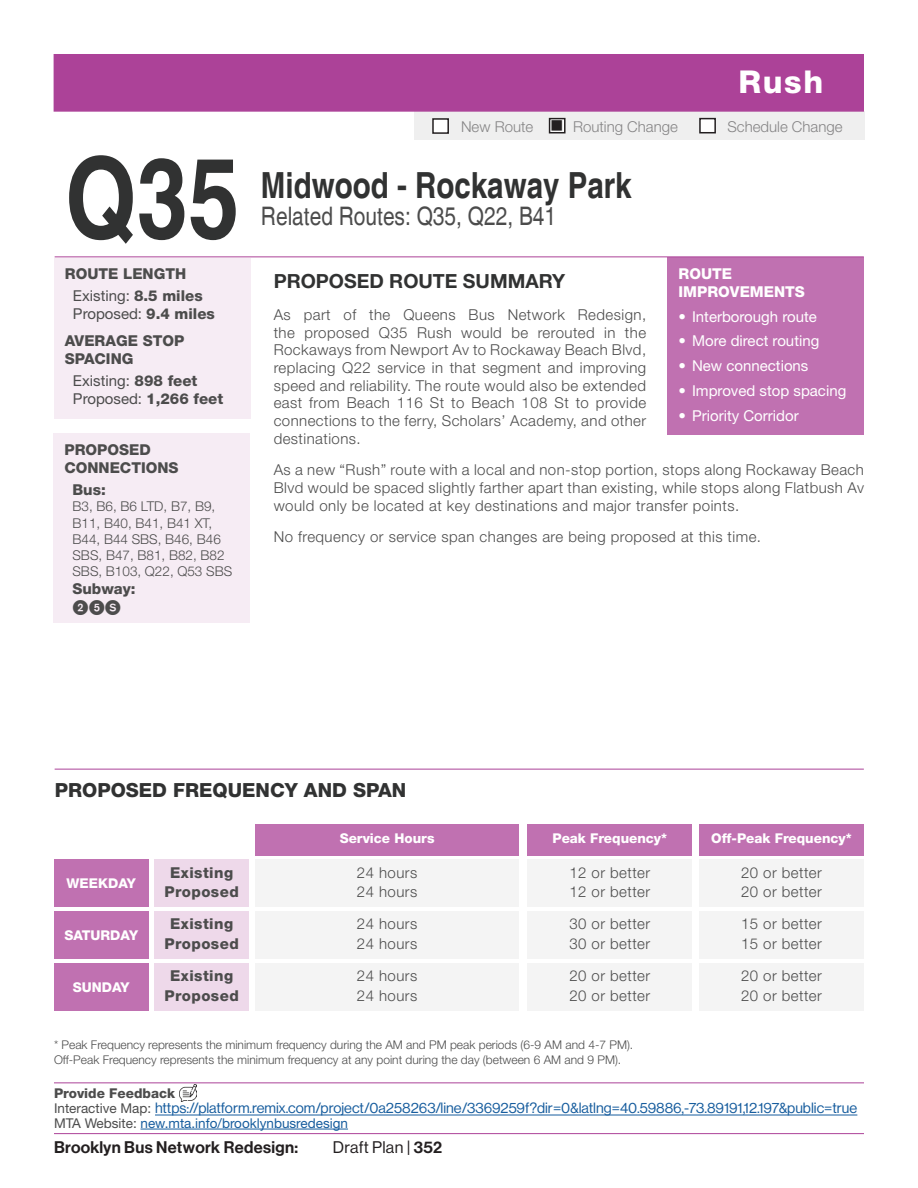
<style>
.page{position:relative;width:918px;height:1188px;background:#fff}
.page>*{position:absolute;margin:0;border:0;box-sizing:border-box;transform-origin:0 0}
.t1{font:700 condensed 112.5px "Helvetica";color:#313232}
.t2{font:700 condensed 36px "Helvetica";color:#313232}
.t3{font:800 31.5px "Helvetica Neue LT Std";color:#fff}
.t4{font:condensed 25.5px "Helvetica";color:#4c4c4c}
.t5{font:800 19.5px "Helvetica Neue LT Std";color:#313232}
.t6{font:700 19.5px "Helvetica Neue LT Std";color:#313232}
.t7{font:16.5px "N Haas Grotesk DS Pro 65 Md";letter-spacing:.02em;color:#231f20}
.t8{font:16.5px "N Haas Grotesk DS Pro 55 Rg";letter-spacing:.015em;color:#231f20}
.t9{font:300 15px/17.7px "Helvetica Neue LT Std";letter-spacing:.03em;color:#4c4c4c;text-align:justify}
.t10{font:800 15px/22.4px "Helvetica Neue LT Std";color:#4c4c4c}
.t11{font:15px "Helvetica Neue LT Std";color:#fff}
.t12{font:800 15px "Helvetica Neue LT Std";letter-spacing:.03em;color:#4c4c4c}
.t13{font:300 15px "Helvetica Neue LT Std";color:#868586}
.t14{font:15px "Helvetica Neue LT Std";color:#4c4c4c}
.t15{font:800 15px/18px "Helvetica Neue LT Std";color:#fff}
.t16{font:14.7px "N Haas Grotesk DS Pro 55 Rg";color:#175d9e}
.t17{font:300 13.5px/16.2px "Helvetica Neue LT Std";color:#4c4c4c}
.t18{font:800 13.5px "Helvetica Neue LT Std";color:#fff}
.t19{font:13.5px "Helvetica Neue LT Std";color:#175d9e}
.t20{font:800 13.5px "Helvetica Neue LT Std";color:#4c4c4c}
.t21{font:300 12px/14.4px "Helvetica Neue LT Std";color:#4c4c4c}
.s1{font-weight:400}
.s2{font-weight:800}
.s3{color:#231f20}
.s4{font-family:"Helvetica Neue LT Std";font-size:13.5px;color:#4c4c4c}
.s5{color:#4c4c4c}
.s6{font-family:"N Haas Grotesk DS Pro 65 Md"}
</style>
<div class="page">
<div style="left:414px;top:112px;width:450px;height:28px;background:#efefef"></div>
<div style="left:433px;top:119px;width:15px;height:14px;background:#fff"></div>
<div style="left:432px;top:118px;width:17px;height:16px;border:2px solid #231f20"></div>
<div style="left:550px;top:119px;width:15px;height:14px;background:#fff"></div>
<div style="left:549px;top:118px;width:17px;height:15px;border:2px solid #231f20"></div>
<div style="left:700px;top:119px;width:15px;height:14px;background:#fff"></div>
<div style="left:699px;top:118px;width:17px;height:15px;border:2px solid #231f20"></div>
<div style="left:54px;top:54px;width:810px;height:58px;background:#ac4298;border:2px solid #ac4298"></div>
<hr style="left:55px;top:769px;width:809px;height:1px;background:#ac4298">
<hr style="left:55px;top:256px;width:809px;height:1px;background:#ac4298">
<hr style="left:54px;top:1082px;width:810px;height:1px;background:#ac4298">
<div style="left:54px;top:258px;width:196px;height:160px;background:#f6ecf4"></div>
<div style="left:668px;top:257px;width:196px;height:178px;background:#c071b1"></div>
<div style="left:54px;top:433px;width:196px;height:190px;background:#f6ecf4"></div>
<div style="left:54px;top:860px;width:94px;height:47px;background:#c071b1"></div>
<div style="left:154px;top:860px;width:95px;height:47px;background:#eed9ea"></div>
<div style="left:527px;top:860px;width:165px;height:47px;background:#f4f4f4"></div>
<div style="left:699px;top:860px;width:165px;height:47px;background:#f4f4f4"></div>
<div style="left:255px;top:860px;width:264px;height:47px;background:#f4f4f4"></div>
<div style="left:154px;top:912px;width:95px;height:47px;background:#eed9ea"></div>
<div style="left:527px;top:912px;width:165px;height:47px;background:#f4f4f4"></div>
<div style="left:699px;top:912px;width:165px;height:47px;background:#f4f4f4"></div>
<div style="left:255px;top:912px;width:264px;height:47px;background:#f4f4f4"></div>
<div style="left:154px;top:963px;width:95px;height:48px;background:#eed9ea"></div>
<div style="left:527px;top:963px;width:165px;height:48px;background:#f4f4f4"></div>
<div style="left:699px;top:963px;width:165px;height:48px;background:#f4f4f4"></div>
<div style="left:255px;top:963px;width:264px;height:48px;background:#f4f4f4"></div>
<div style="left:54px;top:912px;width:94px;height:47px;background:#c071b1"></div>
<div style="left:54px;top:963px;width:94px;height:48px;background:#c071b1"></div>
<div style="left:527px;top:824px;width:165px;height:32px;background:#c071b1"></div>
<div style="left:699px;top:824px;width:165px;height:32px;background:#c071b1"></div>
<div style="left:255px;top:824px;width:264px;height:32px;background:#c071b1"></div>
<hr style="left:54px;top:1133px;width:810px;height:1px;background:#ac4298">
<img style="left:179px;top:1085px;width:17px;height:16px">
<hr style="left:155px;top:1115px;width:702px;height:1px;background:#175d9e">
<hr style="left:141px;top:1129px;width:207px;height:1px;background:#175d9e">
<h3 class="t3" style="left:739px;top:63px;width:86px">Rush</h3>
<h1 class="t1" style="left:65px;top:131px;width:176px">Q35</h1>
<p class="t10" style="left:73px;top:263px;width:131px;text-indent:-8px">ROUTE LENGTH<br><span class="s1">Existing:</span> 8.5 miles</p>
<p class="t10" style="left:65px;top:301px;width:152px;line-height:26.7px;text-indent:8px"><span class="s1">Proposed:</span> 9.4 miles<br>AVERAGE STOP</p>
<p class="t10" style="left:73px;top:348px;width:126px;text-indent:-8px">SPACING<br><span class="s1">Existing:</span> 898 feet</p>
<p class="t14" style="left:73px;top:390px;width:152px">Proposed: <span class="s2">1,266 feet</span></p>
<p class="t10" style="left:64px;top:441px;width:116px;line-height:18px">PROPOSED<br>CONNECTIONS</p>
<p class="t10" style="left:72px;top:479px;width:35px">Bus:</p>
<p class="t17" style="left:72px;top:498px;width:161px">B3, B6, B6 LTD, B7, B9,<br>B11, B40, B41, B41 XT,<br>B44, B44 SBS, B46, B46<br>SBS, B47, B81, B82, B82<br>SBS, B103, Q22, Q53 SBS</p>
<p class="t10" style="left:72px;top:578px;width:65px">Subway:</p>
<p class="t13" style="left:461px;top:117px;width:218px">New Route <span class="s3">■</span> Routing Change</p>
<p class="t13" style="left:728px;top:118px;width:117px">Schedule Change</p>
<h2 class="t2" style="left:261px;top:163px;width:372px">Midwood - Rockaway Park</h2>
<h3 class="t4" style="left:261px;top:201px;width:297px">Related Routes: Q35, Q22, B41</h3>
<p class="t15" style="left:679px;top:265px;width:128px">ROUTE<br>IMPROVEMENTS</p>
<p class="t11" style="left:679px;top:307px;width:140px">• Interborough route</p>
<p class="t11" style="left:679px;top:332px;width:142px">• More direct routing</p>
<p class="t11" style="left:679px;top:357px;width:131px">• New connections</p>
<p class="t11" style="left:679px;top:382px;width:169px">• Improved stop spacing</p>
<p class="t11" style="left:679px;top:406px;width:122px">• Priority Corridor</p>
<h3 class="t6" style="left:274px;top:269px;width:293px">PROPOSED ROUTE SUMMARY</h3>
<p class="t9" style="left:274px;top:306px;width:374px">As part of the Queens Bus Network Redesign, the proposed Q35 Rush would be rerouted in the Rockaways from Newport Av to Rockaway Beach Blvd, replacing Q22 service in that segment and improving speed and reliability. The route would also be extended east from Beach 116 St to Beach 108 St to provide connections to the ferry, Scholars’ Academy, and other destinations.</p>
<p class="t9" style="left:274px;top:461px;width:592px">As a new “Rush” route with a local and non-stop portion, stops along Rockaway Beach Blvd would be spaced slightly farther apart than existing, while stops along Flatbush Av would only be located at key destinations and major transfer points.</p>
<p class="t9" style="left:274px;top:528px;width:489px">No frequency or service span changes are being proposed at this time.</p>
<h3 class="t5" style="left:55px;top:778px;width:353px">PROPOSED FREQUENCY AND SPAN</h3>
<p class="t18" style="left:67px;top:875px;width:71px">WEEKDAY</p>
<p class="t18" style="left:64px;top:927px;width:75px">SATURDAY</p>
<p class="t18" style="left:73px;top:979px;width:58px">SUNDAY</p>
<p class="t18" style="left:340px;top:830px;width:96px">Service Hours</p>
<p class="t18" style="left:552px;top:830px;width:116px">Peak Frequency*</p>
<p class="t18" style="left:711px;top:830px;width:142px">Off-Peak Frequency*</p>
<p class="t12" style="left:170px;top:863px;width:65px">Existing</p>
<p class="t9" style="left:357px;top:863px;width:62px">24 hours</p>
<p class="t9" style="left:569px;top:863px;width:82px">12 or better</p>
<p class="t9" style="left:741px;top:863px;width:82px">20 or better</p>
<p class="t12" style="left:170px;top:915px;width:65px">Existing</p>
<p class="t9" style="left:357px;top:915px;width:62px">24 hours</p>
<p class="t9" style="left:569px;top:915px;width:82px">30 or better</p>
<p class="t9" style="left:741px;top:915px;width:82px">15 or better</p>
<p class="t12" style="left:170px;top:967px;width:65px">Existing</p>
<p class="t9" style="left:357px;top:967px;width:62px">24 hours</p>
<p class="t9" style="left:569px;top:967px;width:82px">20 or better</p>
<p class="t9" style="left:741px;top:967px;width:82px">20 or better</p>
<p class="t12" style="left:165px;top:883px;width:76px">Proposed</p>
<p class="t9" style="left:357px;top:883px;width:62px">24 hours</p>
<p class="t9" style="left:569px;top:883px;width:82px">12 or better</p>
<p class="t9" style="left:741px;top:883px;width:82px">20 or better</p>
<p class="t12" style="left:165px;top:935px;width:76px">Proposed</p>
<p class="t9" style="left:357px;top:934px;width:62px">24 hours</p>
<p class="t9" style="left:569px;top:934px;width:82px">30 or better</p>
<p class="t9" style="left:741px;top:934px;width:82px">15 or better</p>
<p class="t12" style="left:165px;top:986px;width:76px">Proposed</p>
<p class="t9" style="left:357px;top:986px;width:62px">24 hours</p>
<p class="t9" style="left:569px;top:986px;width:82px">20 or better</p>
<p class="t9" style="left:741px;top:986px;width:82px">20 or better</p>
<p class="t21" style="left:54px;top:1037px;width:581px">* Peak Frequency represents the minimum frequency during the AM and PM peak periods (6-9 AM and 4-7 PM).<br>Off-Peak Frequency represents the minimum frequency at any point during the day (between 6 AM and 9 PM).</p>
<p class="t20" style="left:54px;top:1086px;width:123px">Provide Feedback</p>
<p class="t16" style="left:54px;top:1100px;width:805px"><span class="s4">Interactive Map:</span> https://platform.remix.com/project/0a258263/line/3369259f?dir=0&amp;latlng=40.59886,-73.89191,12.197&amp;public=true</p>
<p class="t19" style="left:54px;top:1115px;width:296px"><span class="s5">MTA Website:</span> new.mta.info/brooklynbusredesign</p>
<p class="t7" style="left:54px;top:1137px;width:246px">Brooklyn Bus Network Redesign:</p>
<p class="t8" style="left:333px;top:1138px;width:111px">Draft Plan | <span class="s6">352</span></p>
</div>
